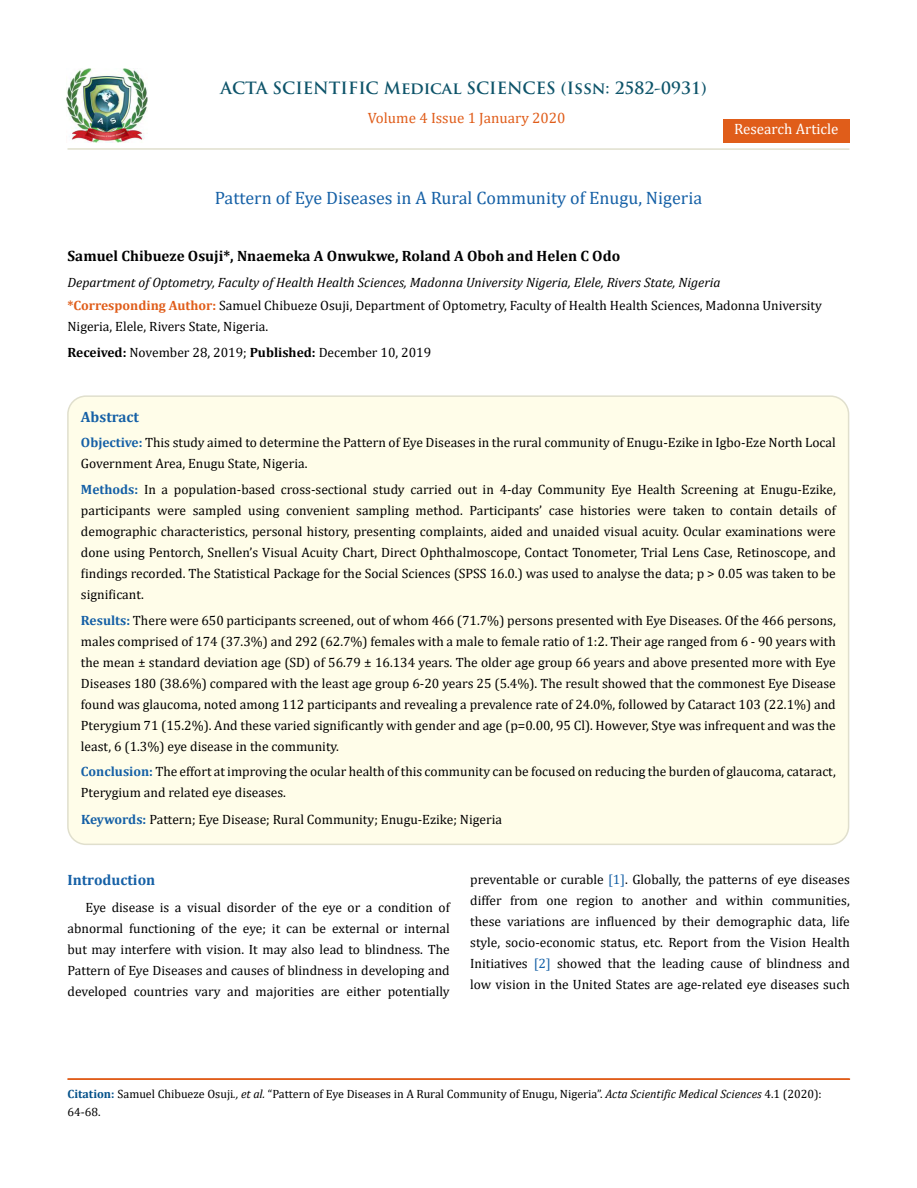
<style>
.page{position:relative;width:917px;height:1188px;background:#fff}
.page>*{position:absolute;margin:0;border:0;box-sizing:border-box;transform-origin:0 0}
.t1{font:18px "Cambria";color:#1560a6}
.t2{font:700 16.5px "Trajan Pro";color:#0e546a}
.t3{font:700 15px "Cambria";color:#000}
.t4{font:15px "Cambria";color:#e05d1a}
.t5{font:700 15px "Cambria";color:#1560a6}
.t6{font:15px "Cambria";color:#fff}
.t7{font:13.5px/21px "Cambria";color:#000;text-align:justify}
.t8{font:italic 13.5px/23.1px "Cambria";color:#000}
.t9{font:12px/18px "Cambria";color:#000}
.s1{font-weight:700;font-style:normal;color:#e05d1a}
.s2{font-style:normal}
.s3{font-weight:700}
.s4{font-weight:700;color:#1560a6}
.s5{color:#1560a6}
.s6{font-weight:700;color:#035089}
.s7{font-style:italic}
</style>
<div class="page">
<img style="left:67px;top:68px;width:80px;height:74px">
<div style="left:723px;top:119px;width:126px;height:24px;background:#e05d1a"></div>
<div style="left:68px;top:396px;width:780px;height:448px;background:#fffde9;border-radius:18px"></div>
<div style="left:67px;top:395px;width:782px;height:450px;border:2px solid #e0dfcd;border-radius:18px"></div>
<hr style="left:67px;top:148px;width:782px;height:2px;background:#e0dfcd">
<div style="left:67px;top:1079px;width:782px;height:1px;border:1px solid #e05d1a"></div>
<p class="t2" style="left:220px;top:77px;width:488px">ACTA SCIENTIFIC Medical SCIENCES (Issn: 2582-0931)</p>
<p class="t4" style="left:368px;top:109px;width:199px">Volume 4 Issue 1 January 2020</p>
<h1 class="t1" style="left:215px;top:187px;width:489px">Pattern of Eye Diseases in A Rural Community of Enugu, Nigeria</h1>
<p class="t6" style="left:734px;top:120px;width:106px">Research Article</p>
<p class="t3" style="left:67px;top:246px;width:554px">Samuel Chibueze Osuji*, Nnaemeka A Onwukwe, Roland A Oboh and Helen C Odo</p>
<p class="t8" style="left:67px;top:270px;width:756px">Department of Optometry, Faculty of Health Health Sciences, Madonna University Nigeria, Elele, Rivers State, Nigeria <span class="s1">*Corresponding Author:</span> <span class="s2">Samuel Chibueze Osuji, Department of Optometry, Faculty of Health Health Sciences, Madonna University</span></p>
<p class="t7" style="left:67px;top:316px;width:202px">Nigeria, Elele, Rivers State, Nigeria.</p>
<p class="t7" style="left:67px;top:342px;width:365px"><span class="s3">Received:</span> November 28, 2019; <span class="s3">Published:</span> December 10, 2019</p>
<p class="t5" style="left:81px;top:407px;width:60px">Abstract</p>
<p class="t7" style="left:81px;top:432px;width:756px"><span class="s4">Objective:</span> This study aimed to determine the Pattern of Eye Diseases in the rural community of Enugu-Ezike in Igbo-Eze North Local<br>Government Area, Enugu State, Nigeria.</p>
<p class="t7" style="left:81px;top:479px;width:756px"><span class="s4">Methods:</span> In a population-based cross-sectional study carried out in 4-day Community Eye Health Screening at Enugu-Ezike, participants were sampled using convenient sampling method. Participants’ case histories were taken to contain details of demographic characteristics, personal history, presenting complaints, aided and unaided visual acuity. Ocular examinations were done using Pentorch, Snellen’s Visual Acuity Chart, Direct Ophthalmoscope, Contact Tonometer, Trial Lens Case, Retinoscope, and findings recorded. The Statistical Package for the Social Sciences (SPSS 16.0.) was used to analyse the data; p &gt; 0.05 was taken to be significant.</p>
<p class="t7" style="left:81px;top:609px;width:756px"><span class="s4">Results:</span> There were 650 participants screened, out of whom 466 (71.7%) persons presented with Eye Diseases. Of the 466 persons, males comprised of 174 (37.3%) and 292 (62.7%) females with a male to female ratio of 1:2. Their age ranged from 6 - 90 years with the mean ± standard deviation age (SD) of 56.79 ± 16.134 years. The older age group 66 years and above presented more with Eye Diseases 180 (38.6%) compared with the least age group 6-20 years 25 (5.4%). The result showed that the commonest Eye Disease found was glaucoma, noted among 112 participants and revealing a prevalence rate of 24.0%, followed by Cataract 103 (22.1%) and Pterygium 71 (15.2%). And these varied significantly with gender and age (p=0.00, 95 Cl). However, Stye was infrequent and was the least, 6 (1.3%) eye disease in the community.</p>
<p class="t7" style="left:81px;top:761px;width:756px"><span class="s4">Conclusion:</span> The effort at improving the ocular health of this community can be focused on reducing the burden of glaucoma, cataract,<br>Pterygium and related eye diseases.</p>
<p class="t7" style="left:81px;top:809px;width:422px"><span class="s4">Keywords:</span> Pattern; Eye Disease; Rural Community; Enugu-Ezike; Nigeria</p>
<p class="t5" style="left:67px;top:870px;width:89px">Introduction</p>
<p class="t7" style="left:67px;top:897px;width:384px;text-indent:18px">Eye disease is a visual disorder of the eye or a condition of abnormal functioning of the eye; it can be external or internal but may interfere with vision. It may also lead to blindness. The Pattern of Eye Diseases and causes of blindness in developing and developed countries vary and majorities are either potentially</p>
<p class="t7" style="left:470px;top:869px;width:381px">preventable or curable <span class="s5">[1]</span>. Globally, the patterns of eye diseases differ from one region to another and within communities, these variations are influenced by their demographic data, life style, socio-economic status, etc. Report from the Vision Health Initiatives <span class="s5">[2]</span> showed that the leading cause of blindness and low vision in the United States are age-related eye diseases such</p>
<p class="t9" style="left:67px;top:1085px;width:755px"><span class="s6">Citation:</span> Samuel Chibueze Osuji<span class="s7">., et al.</span> “Pattern of Eye Diseases in A Rural Community of Enugu, Nigeria”. <span class="s7">Acta Scientific Medical Sciences</span> 4.1 (2020):<br>64-68.</p>
</div>
